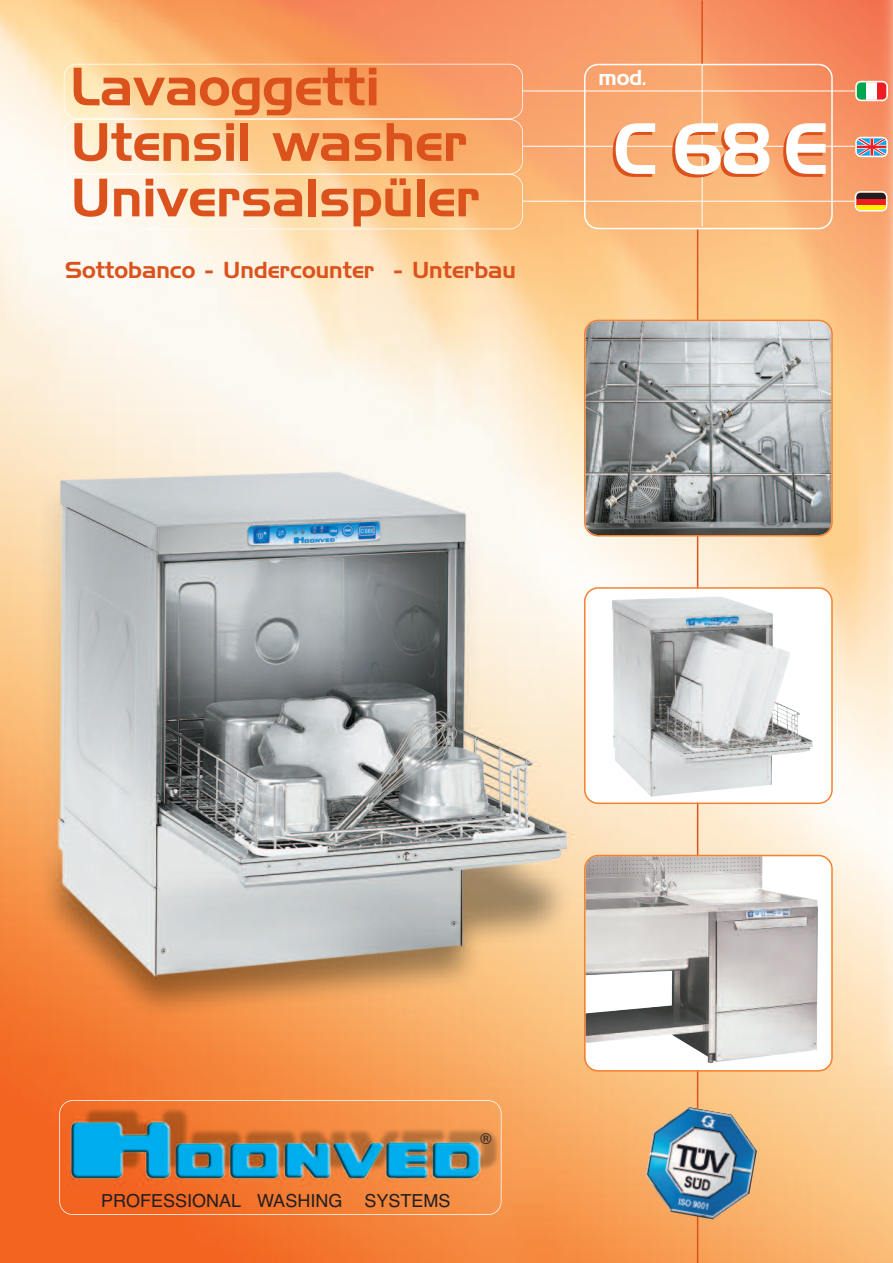
<style>
.page{position:relative;width:893px;height:1263px;background:#fff}
.page>*{position:absolute;margin:0;border:0;box-sizing:border-box;transform-origin:0 0}
.t1{font:70.5px "Handel Gothic BT";color:#db521d;scale:.95 1}
.t2{font:52.5px/55.5px "Handel Gothic BT";color:#db521d}
.t3{font:22.5px "Handel Gothic BT";color:#db521d}
.t4{font:21px "Handel Gothic BT";color:#fff}
.t5{font:18px "Helvetica";color:#231f20}
.t6{font:15px "Helvetica";color:#231f20}
</style>
<div class="page">
<img style="left:0;top:0;width:893px;height:1263px">
<hr style="left:697px;top:229px;width:1px;height:1034px;background:#db521d">
<hr style="left:701px;top:0;width:2px;height:64px;background:#db521d">
<hr style="left:523px;top:91px;width:332px;height:1px;background:#fff">
<hr style="left:523px;top:146px;width:332px;height:1px;background:#fff">
<svg style="left:584px;top:320px;width:249px;height:216px"></svg>
<svg style="left:584px;top:64px;width:249px;height:165px"></svg>
<svg style="left:584px;top:587px;width:249px;height:217px"></svg>
<svg style="left:584px;top:855px;width:249px;height:216px"></svg>
<hr style="left:523px;top:201px;width:332px;height:1px;background:#fff">
<div style="left:59px;top:1100px;width:442px;height:115px;border:2px solid #fff;border-radius:14px"></div>
<svg style="left:855px;top:81px;width:33px;height:20px"></svg>
<svg style="left:855px;top:137px;width:33px;height:20px"></svg>
<svg style="left:855px;top:191px;width:32px;height:21px"></svg>
<div style="left:64px;top:64px;width:459px;height:55px;border:2px solid #fff;border-radius:14px"></div>
<div style="left:64px;top:119px;width:459px;height:55px;border:2px solid #fff;border-radius:14px"></div>
<div style="left:64px;top:174px;width:459px;height:55px;border:2px solid #fff;border-radius:14px"></div>
<img style="left:646px;top:1107px;width:111px;height:112px">
<p class="t2" style="left:71px;top:59px;width:411px">Lavaoggetti<br>Utensil washer<br>Universalspüler</p>
<p class="t3" style="left:65px;top:257px;width:452px">Sottobanco - Undercounter - Unterbau</p>
<p class="t4" style="left:598px;top:66px;width:50px">mod.</p>
<h1 class="t1" style="left:611px;top:111px;width:229px">C68E</h1>
<p class="t5" style="left:101px;top:1190px;width:351px">PROFESSIONAL WASHING SYSTEMS</p>
<p class="t6" style="left:480px;top:1130px;width:13px">®</p>
</div>
